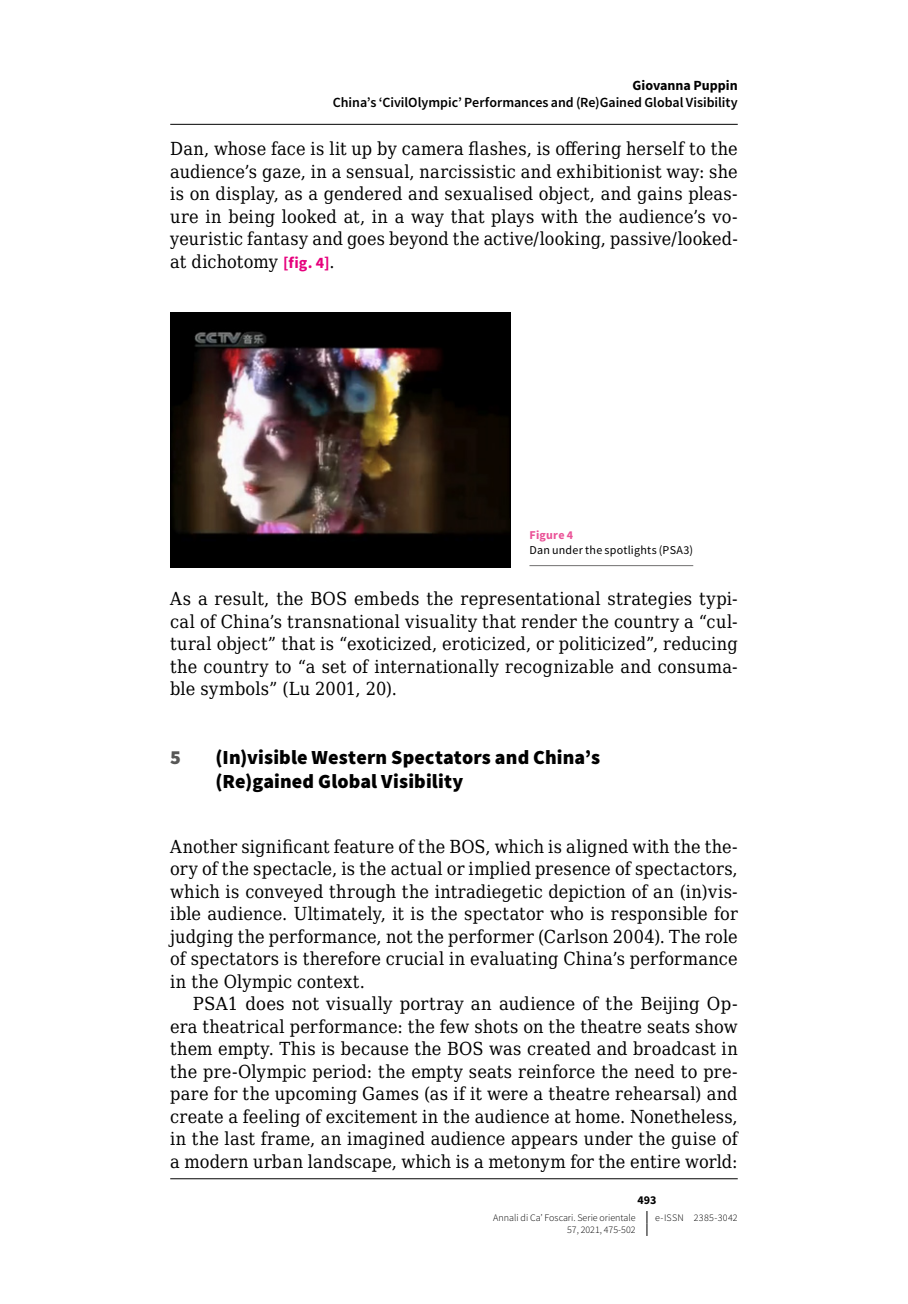
<style>
.page{position:relative;width:908px;height:1304px;background:#fff}
.page>*{position:absolute;margin:0;border:0;box-sizing:border-box;transform-origin:0 0}
.t1{font:900 20px/23.8px "Source Sans Pro";letter-spacing:.005em;color:#000}
.t2{font:900 20px "Source Sans Pro";color:#575756}
.t3{font:18px/22.4px "DejaVu Serif Condensed";letter-spacing:.01em;color:#000;text-align:justify}
.t4{font:600 14px "Source Sans Pro";letter-spacing:-.005em;color:#000}
.t5{font:700 14px "Source Sans Pro";color:#000}
.t6{font:12px "Source Sans Pro";letter-spacing:.02em;color:#000}
.t7{font:700 12px "Source Sans Pro";letter-spacing:.02em;color:#ea5297}
.t8{font:700 12px "Source Sans Pro";color:#000}
.t9{font:300 10px "Source Sans Pro";color:#000}
.t10{font:300 10px "Source Sans Pro";letter-spacing:.035em;color:#000}
.s1{font-family:"Source Sans Pro";font-weight:700;font-size:16px;color:#e6007d}
</style>
<div class="page">
<svg style="left:646px;top:1211px;width:1px;height:25px"></svg>
<img style="left:172px;top:314px;width:336px;height:252px">
<div style="left:170px;top:312px;width:340px;height:256px;border:1px solid #000"></div>
<hr style="left:529px;top:565px;width:164px;height:1px;background:#706f6f">
<hr style="left:170px;top:124px;width:567px;height:1px;background:#000">
<hr style="left:170px;top:1178px;width:567px;height:1px;background:#000">
<p class="t5" style="left:632px;top:76px;width:106px">Giovanna Puppin</p>
<p class="t4" style="left:333px;top:94px;width:406px">China’s ‘CivilOlympic’ Performances and (Re)Gained Global Visibility</p>
<p class="t3" style="left:170px;top:137px;width:568px">Dan, whose face is lit up by camera flashes, is offering herself to the audience’s gaze, in a sensual, narcissistic and exhibitionist way: she is on display, as a gendered and sexualised object, and gains pleas&shy;ure in being looked at, in a way that plays with the audience’s vo&shy;yeuristic fantasy and goes beyond the active/looking, passive/looked&shy;at dichotomy <span class="s1">[fig. 4]</span>.</p>
<p class="t7" style="left:529px;top:527px;width:45px">Figure 4</p>
<p class="t6" style="left:529px;top:543px;width:165px">Dan under the spotlights (PSA3)</p>
<p class="t3" style="left:170px;top:587px;width:568px">As a result, the BOS embeds the representational strategies typi&shy;cal of China’s transnational visuality that render the country a “cul&shy;tural object” that is “exoticized, eroticized, or politicized”, reducing the country to “a set of internationally recognizable and consuma&shy;ble symbols” (Lu 2001, 20).</p>
<p class="t2" style="left:170px;top:744px;width:12px">5</p>
<p class="t1" style="left:215px;top:745px;width:386px">(In)visible Western Spectators and China’s (Re)gained Global Visibility</p>
<p class="t3" style="left:170px;top:835px;width:568px">Another significant feature of the BOS, which is aligned with the the&shy;ory of the spectacle, is the actual or implied presence of spectactors, which is conveyed through the intradiegetic depiction of an (in)vis&shy;ible audience. Ultimately, it is the spectator who is responsible for judging the performance, not the performer (Carlson 2004). The role of spectators is therefore crucial in evaluating China’s performance in the Olympic context.</p>
<p class="t3" style="left:170px;top:992px;width:568px;text-indent:23px">PSA1 does not visually portray an audience of the Beijing Op&shy;era theatrical performance: the few shots on the theatre seats show them empty. This is because the BOS was created and broadcast in the pre-Olympic period: the empty seats reinforce the need to pre&shy;pare for the upcoming Games (as if it were a theatre rehearsal) and create a feeling of excitement in the audience at home. Nonetheless, in the last frame, an imagined audience appears under the guise of a modern urban landscape, which is a metonym for the entire world:</p>
<p class="t8" style="left:637px;top:1192px;width:21px">493</p>
<p class="t9" style="left:493px;top:1211px;width:144px">Annali di Ca’ Foscari. Serie orientale</p>
<p class="t10" style="left:655px;top:1211px;width:84px">e-ISSN 2385-3042</p>
<p class="t9" style="left:567px;top:1224px;width:70px">57, 2021, 475-502</p>
</div>
